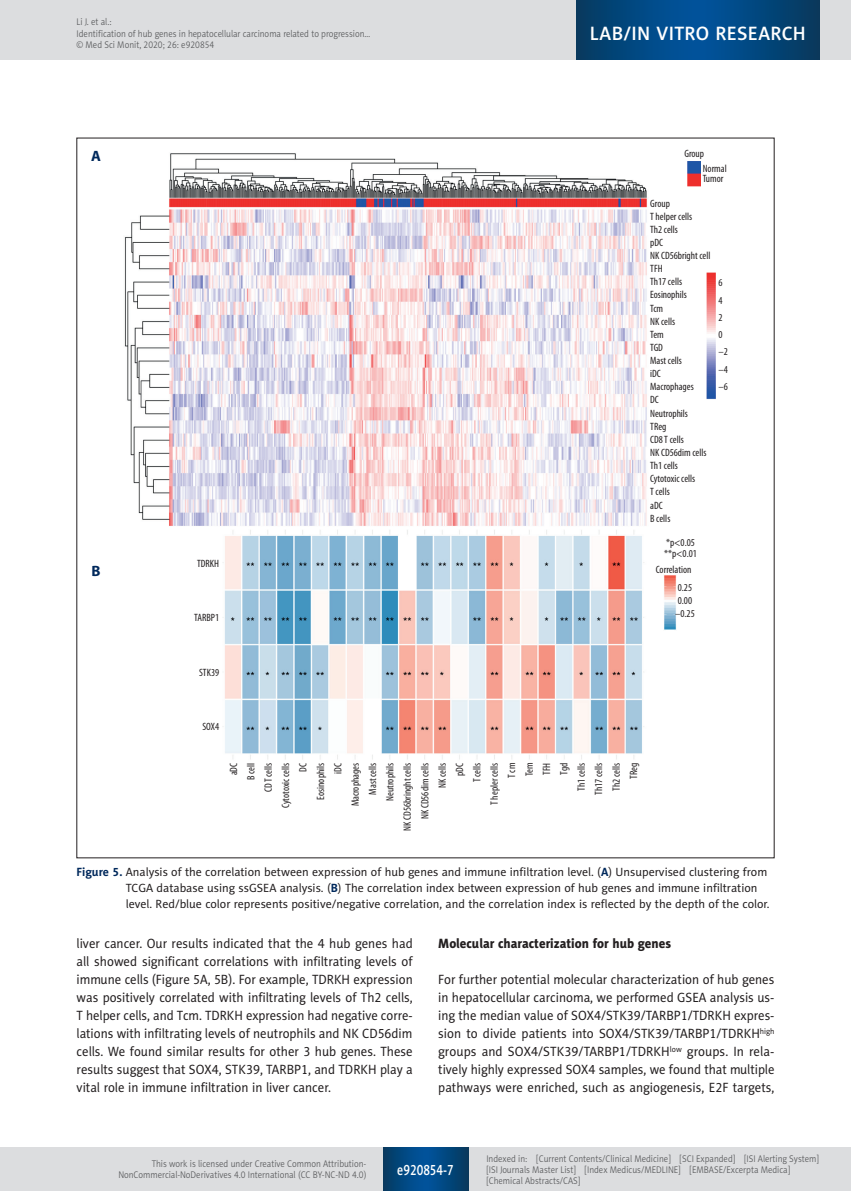
<style>
.page{position:relative;width:851px;height:1191px;background:#fff}
.page>*{position:absolute;margin:0;border:0;box-sizing:border-box;transform-origin:0 0}
.t1{font:19.5px "Naomi Sans EFN Medium";letter-spacing:.015em;color:#fff}
.t2{font:15px "Naomi Sans EFN Medium";color:#fff;scale:.8 1}
.t3{font:700 15px "Myriad Pro";color:#00295c}
.MSM_Body{font:13.5px/18px "Naomi Sans EFN";color:#231f20;text-align:justify;scale:.95 1}
.MSM_Headline_2{font:13.5px "Naomi Sans EFN Heavy";color:#231f20;scale:.95 1}
.MSM_Rycina_tytul{font:12px/15.8px "Naomi Sans EFN";color:#231f20}
.t4{font:condensed 10.65px/13px "Myriad Pro";color:#231f20}
.t5{font:9.75px/11.2px "Naomi Sans EFN Light";color:#57585a;scale:.9 1}
.s1{font-weight:700;color:#00295c}
</style>
<div class="page">
<img style="left:124px;top:153px;width:523px;height:607px">
<img style="left:687px;top:162px;width:13px;height:25px">
<img style="left:706px;top:272px;width:9px;height:127px">
<img style="left:664px;top:575px;width:12px;height:55px">
<div style="left:0;top:1148px;width:850px;height:43px;background:#dcdddf"></div>
<svg style="left:383px;top:1147px;width:85px;height:43px;background:#02477e"></svg>
<div style="left:0;top:0;width:850px;height:60px;background:#dcdddf"></div>
<svg style="left:576px;top:0;width:243px;height:60px;background:#02477e"></svg>
<p class="t5" style="left:77px;top:16px;width:328px">Li J. et al.:<br>Identification of hub genes in hepatocellular carcinoma related to progression… © Med Sci Monit, 2020; 26: e920854</p>
<h1 class="t1" style="left:589px;top:22px;width:217px">LAB/IN VITRO RESEARCH</h1>
<p class="t3" style="left:91px;top:147px;width:11px">A</p>
<p class="t3" style="left:91px;top:561px;width:11px">B</p>
<p class="t4" style="left:197px;top:556px;width:24px">TDRKH</p>
<p class="t4" style="left:194px;top:611px;width:26px">TARBP1</p>
<p class="t4" style="left:702px;top:145px;width:26px;line-height:15px;text-indent:-18px">Group<br>Normal</p>
<p class="t4" style="left:702px;top:172px;width:22px">Tumor</p>
<p class="t4" style="left:650px;top:197px;width:62px">Group<br>T helper cells<br>Th2 cells<br>pDC<br>NK CD56bright cell<br>TFH<br>Th17 cells<br>Eosinophils<br>Tcm<br>NK cells<br>Tem<br>TGD<br>Mast cells<br>iDC<br>Macrophages<br>DC<br>Neutrophils<br>TReg<br>CD8 T cells<br>NK CD56dim cells<br>Th1 cells<br>Cytotoxic cells<br>T cells<br>aDC<br>B cells</p>
<p class="t4" style="left:664px;top:537px;width:34px;line-height:10.6px">*p&lt;0.05 **p&lt;0.01</p>
<p class="t4" style="left:655px;top:561px;width:38px;line-height:17.4px;text-align:right">Correlation<br>0.25</p>
<p class="t4" style="left:675px;top:593px;width:21px">0.00 –0.25</p>
<p class="t4" style="left:718px;top:274px;width:11px;line-height:17.2px">6<br>4<br>2<br>0 –2 –4 –6</p>
<p class="t4" style="left:199px;top:665px;width:22px">STK39</p>
<p class="t4" style="left:202px;top:720px;width:18px">SOX4</p>
<p class="t4" style="left:225px;top:830px;width:69px;line-height:17.4px;text-align:right;rotate:-90deg">aDC<br>B cell<br>CD T cells<br>Cytotoxic cells<br>DC<br>Eosinophils<br>iDC<br>Macrophages<br>Mast cells<br>Neutrophils<br>NK CD56bringht cells<br>NK CD56dim cells<br>NK cells<br>pDC<br>T cells<br>T hepler cells<br>T cm<br>Tem<br>TFH<br>Tgd<br>Th1 cells<br>Th17 cells<br>Th2 cells<br>TReg</p>
<p class="MSM_Rycina_tytul" style="left:126px;top:864px;width:645px;text-indent:-49px"><span class="s1">Figure 5.</span> Analysis of the correlation between expression of hub genes and immune infiltration level. (<span class="s1">A</span>) Unsupervised clustering from<br>TCGA database using ssGSEA analysis. (<span class="s1">B</span>) The correlation index between expression of hub genes and immune infiltration level. Red/blue color represents positive/negative correlation, and the correlation index is reflected by the depth of the color.</p>
<p class="MSM_Headline_2" style="left:438px;top:935px;width:246px">Molecular characterization for hub genes</p>
<p class="MSM_Body" style="left:438px;top:970px;width:355px">For further potential molecular characterization of hub genes in hepatocellular carcinoma, we performed GSEA analysis us&shy;ing the median value of SOX4/STK39/TARBP1/TDRKH expres&shy;sion to divide patients into SOX4/STK39/TARBP1/TDRKH<sup>high </sup>groups and SOX4/STK39/TARBP1/TDRKH<sup>low</sup> groups. In rela&shy;tively highly expressed SOX4 samples, we found that multiple pathways were enriched, such as angiogenesis, E2F targets,</p>
<p class="MSM_Body" style="left:77px;top:934px;width:355px">liver cancer. Our results indicated that the 4 hub genes had all showed significant correlations with infiltrating levels of immune cells (Figure 5A, 5B). For example, TDRKH expression was positively correlated with infiltrating levels of Th2 cells, T helper cells, and Tcm. TDRKH expression had negative corre&shy;lations with infiltrating levels of neutrophils and NK CD56dim cells. We found similar results for other 3 hub genes. These results suggest that SOX4, STK39, TARBP1, and TDRKH play a vital role in immune infiltration in liver cancer.</p>
<p class="t5" style="left:118px;top:1158px;width:277px;text-align:right">This work is licensed under Creative Common Attribution-<br>NonCommercial-NoDerivatives 4.0 International (CC BY-NC-ND 4.0)</p>
<p class="t2" style="left:397px;top:1160px;width:72px">e920854-7</p>
<p class="t5" style="left:486px;top:1152px;width:371px">Indexed in: [Current Contents/Clinical Medicine] [SCI Expanded] [ISI Alerting System] [ISI Journals Master List] [Index Medicus/MEDLINE] [EMBASE/Excerpta Medica] [Chemical Abstracts/CAS]</p>
</div>
